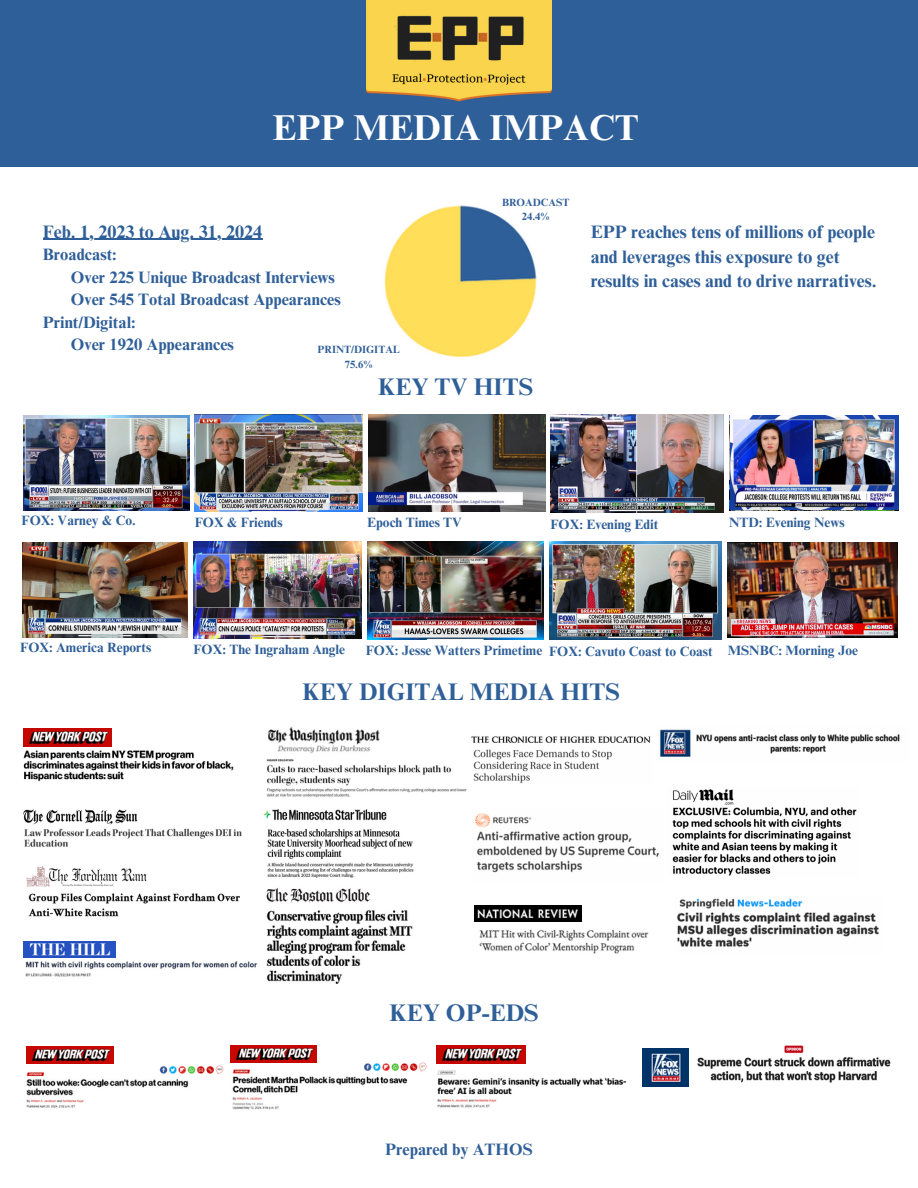
<style>
.page{position:relative;width:918px;height:1188px;background:#fff}
.page>*{position:absolute;margin:0;border:0;box-sizing:border-box;transform-origin:0 0}
.t1{font:700 36px "Times NRMT Pro";color:#fff}
.t2{font:700 24px "Times NRMT Pro";color:#2f5f98}
.t3{font:700 18px/24.8px "Times NRMT Pro";color:#2f5f98}
.t4{font:700 16.5px "Times NRMT Pro";color:#2f5f98}
.t5{font:700 13.5px "Times NRMT Pro";color:#2f5f98}
.t6{font:700 10.5px/14.7px "Times NRMT Pro";color:#2f5f98;text-align:center}
.t7{font:700 9px "Times NRMT Pro";color:#2f5f98}
</style>
<div class="page">
<div style="left:0;top:0;width:918px;height:167px;background:#2f5f98"></div>
<img style="left:366px;top:0;width:186px;height:102px">
<img style="left:550px;top:414px;width:174px;height:98px">
<img style="left:729px;top:415px;width:170px;height:96px">
<img style="left:195px;top:414px;width:167px;height:97px">
<img style="left:24px;top:415px;width:165px;height:96px">
<img style="left:475px;top:813px;width:184px;height:60px">
<img style="left:471px;top:736px;width:180px;height:47px">
<img style="left:659px;top:729px;width:241px;height:28px">
<img style="left:670px;top:789px;width:187px;height:87px">
<img style="left:677px;top:898px;width:203px;height:49px">
<img style="left:369px;top:414px;width:176px;height:98px">
<img style="left:232px;top:1057px;width:195px;height:52px">
<img style="left:231px;top:1046px;width:85px;height:17px">
<img style="left:436px;top:1062px;width:191px;height:46px">
<img style="left:436px;top:1046px;width:89px;height:17px">
<img style="left:26px;top:1063px;width:198px;height:45px">
<img style="left:26px;top:1047px;width:87px;height:17px">
<img style="left:549px;top:541px;width:173px;height:98px">
<img style="left:728px;top:542px;width:169px;height:96px">
<img style="left:193px;top:541px;width:168px;height:97px">
<img style="left:23px;top:542px;width:165px;height:96px">
<img style="left:367px;top:541px;width:177px;height:98px">
<img style="left:23px;top:750px;width:211px;height:31px">
<img style="left:23px;top:728px;width:89px;height:18px">
<img style="left:474px;top:906px;width:107px;height:15px">
<img style="left:479px;top:929px;width:170px;height:25px">
<img style="left:266px;top:888px;width:104px;height:15px">
<img style="left:266px;top:910px;width:147px;height:74px">
<img style="left:24px;top:942px;width:91px;height:15px">
<img style="left:25px;top:961px;width:233px;height:16px">
<img style="left:697px;top:1046px;width:194px;height:37px">
<img style="left:643px;top:1048px;width:45px;height:39px">
<img style="left:23px;top:809px;width:115px;height:16px">
<img style="left:24px;top:828px;width:218px;height:19px">
<img style="left:26px;top:866px;width:121px;height:21px">
<img style="left:28px;top:893px;width:212px;height:24px">
<img style="left:269px;top:726px;width:111px;height:28px">
<img style="left:267px;top:759px;width:200px;height:39px">
<img style="left:263px;top:809px;width:124px;height:12px">
<img style="left:267px;top:828px;width:147px;height:50px">
<img style="left:731px;top:415px;width:168px;height:95px">
<img style="left:384px;top:205px;width:153px;height:152px">
<hr style="left:43px;top:239px;width:219px;height:1px;background:#2f5f98">
<div style="left:304px;top:340px;width:109px;height:38px;background:#fff"></div>
<div style="left:509px;top:197px;width:58px;height:31px;background:#fff;border-radius:15px"></div>
<p class="t1" style="left:273px;top:115px;width:368px">EPP MEDIA IMPACT</p>
<p class="t3" style="left:43px;top:222px;width:221px">Feb. 1, 2023 to Aug. 31, 2024</p>
<p class="t4" style="left:43px;top:248px;width:75px">Broadcast:</p>
<p class="t4" style="left:71px;top:271px;width:266px">Over 225 Unique Broadcast Interviews</p>
<p class="t4" style="left:71px;top:293px;width:271px">Over 545 Total Broadcast Appearances</p>
<p class="t4" style="left:43px;top:316px;width:94px">Print/Digital:</p>
<p class="t4" style="left:71px;top:338px;width:165px">Over 1920 Appearances</p>
<p class="t6" style="left:317px;top:344px;width:84px">PRINT/DIGITAL<br>75.6%</p>
<p class="t7" style="left:354px;top:342px;width:25px">75.6%</p>
<p class="t7" style="left:510px;top:196px;width:25px">24.4%</p>
<p class="t6" style="left:502px;top:196px;width:69px">BROADCAST<br>24.4%</p>
<p class="t2" style="left:378px;top:378px;width:157px">KEY TV HITS</p>
<p class="t3" style="left:591px;top:222px;width:287px">EPP reaches tens of millions of people and leverages this exposure to get results in cases and to drive narratives.</p>
<p class="t5" style="left:22px;top:515px;width:116px">FOX: Varney &amp; Co.</p>
<p class="t5" style="left:195px;top:517px;width:89px">FOX &amp; Friends</p>
<p class="t5" style="left:550px;top:519px;width:110px">FOX: Evening Edit</p>
<p class="t5" style="left:729px;top:517px;width:117px">NTD: Evening News</p>
<p class="t5" style="left:367px;top:518px;width:96px">Epoch Times TV</p>
<h2 class="t5" style="left:20px;top:642px;width:132px">FOX: America Reports</h2>
<p class="t5" style="left:193px;top:644px;width:153px">FOX: The Ingraham Angle</p>
<p class="t5" style="left:366px;top:645px;width:178px">FOX: Jesse Watters Primetime</p>
<p class="t5" style="left:549px;top:646px;width:165px">FOX: Cavuto Coast to Coast</p>
<p class="t5" style="left:728px;top:645px;width:132px">MSNBC: Morning Joe</p>
<p class="t2" style="left:303px;top:683px;width:319px">KEY DIGITAL MEDIA HITS</p>
<p class="t2" style="left:389px;top:1004px;width:151px">KEY OP-EDS</p>
<p class="t4" style="left:385px;top:1143px;width:149px">Prepared by ATHOS</p>
</div>
